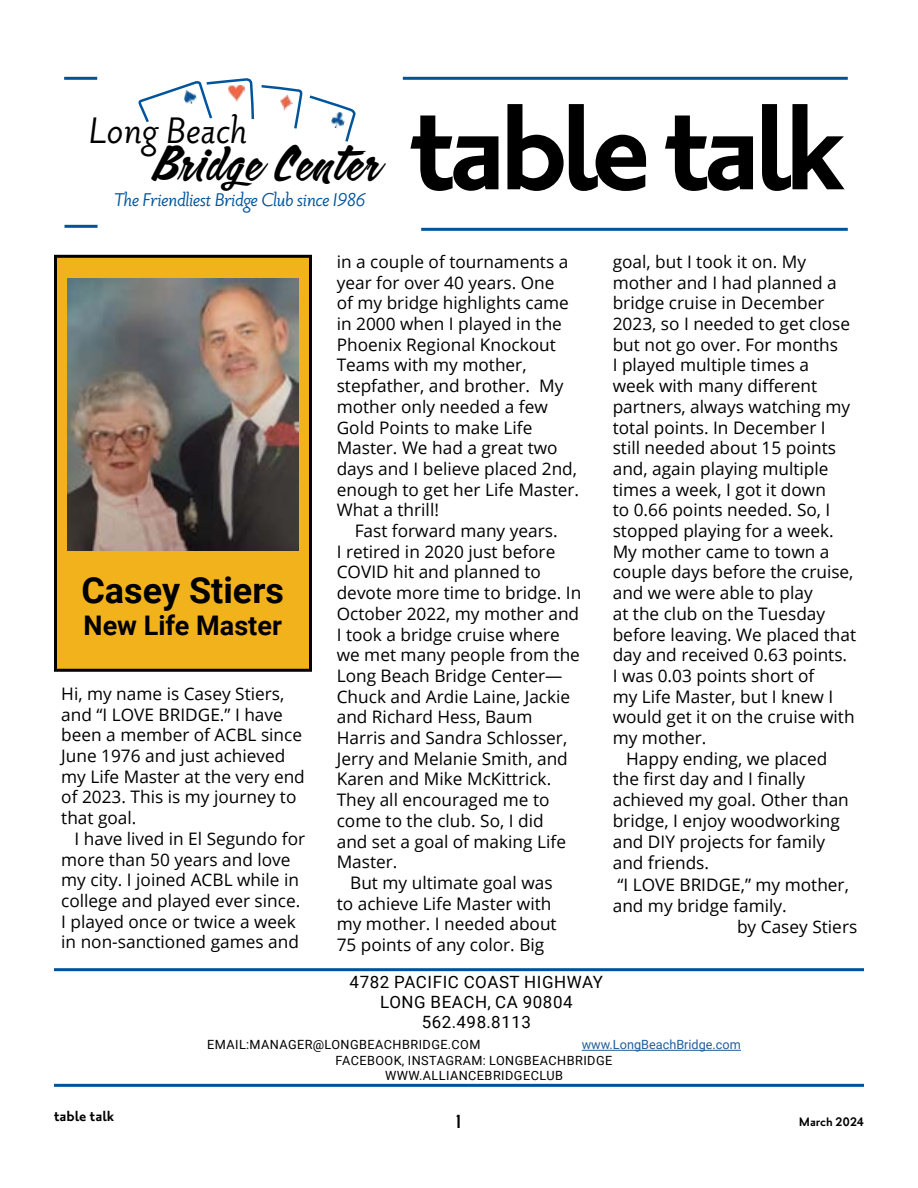
<style>
.page{position:relative;width:918px;height:1188px;background:#fff}
.page>*{position:absolute;margin:0;border:0;box-sizing:border-box;transform-origin:0 0}
.t1{font:700 150px "Priori Sans OT";letter-spacing:-.05em;color:#000}
.t2{font:45px "Calgary Script OT";letter-spacing:.05em;color:#000}
.t3{font:italic 45px "Priori Sans OT";letter-spacing:-.005em;color:#000}
.t4{font:700 36px "Roboto";color:#000}
.t5{font:700 27px "Roboto";color:#000}
.t6{font:italic 22.5px "Priori Sans OT";letter-spacing:-.025em;color:#00549b}
.t7{font:700 18px "Priori Sans OT";color:#000}
.t8{font:18px "Autogate Sans";color:#000}
.t9{font:17.25px/20.7px "Open Sans";color:#000}
.t10{font:16.95px/20.2px "Roboto";letter-spacing:.035em;color:#000;text-align:center}
.t11{font:700 15px "Priori Sans OT";color:#000}
.t12{font:12.75px/15.3px "Roboto";letter-spacing:.035em;color:#000;text-align:center}
.t13{font:12.75px "Roboto";color:#215e9e}
.s1{font-size:18px}
</style>
<div class="page">
<hr style="left:421px;top:228px;width:427px;height:3px;background:#00539b">
<hr style="left:403px;top:77px;width:445px;height:3px;background:#00539b">
<hr style="left:64px;top:77px;width:33px;height:3px;background:#00539b">
<hr style="left:54px;top:968px;width:810px;height:3px;background:#00539b">
<hr style="left:54px;top:1084px;width:810px;height:3px;background:#00539b">
<svg style="left:138px;top:78px;width:218px;height:64px"></svg>
<hr style="left:64px;top:225px;width:34px;height:3px;background:#00539b">
<hr style="left:582px;top:1050px;width:159px;height:1px;background:#215e9e">
<div style="left:56px;top:256px;width:254px;height:414px;background:#f2b21c"></div>
<div style="left:54px;top:255px;width:258px;height:417px;border:3px solid #000"></div>
<img style="left:67px;top:279px;width:232px;height:272px">
<h2 class="t3" style="left:89px;top:107px;width:161px">Long Beach</h2>
<h2 class="t2" style="left:152px;top:134px;width:228px">Bridge Center</h2>
<h3 class="t6" style="left:114px;top:188px;width:254px">The Friendliest Bridge Club since 1986</h3>
<h1 class="t1" style="left:411px;top:68px;width:436px">table talk</h1>
<h3 class="t4" style="left:81px;top:565px;width:204px">Casey Stiers</h3>
<h3 class="t5" style="left:84px;top:607px;width:200px">New Life Master</h3>
<p class="t9" style="left:61px;top:683px;width:245px">Hi, my name is Casey Stiers, and “I LOVE BRIDGE.” I have been a member of ACBL since<br>June 1976 and just achieved my Life Master at the very end of 2023. This is my journey to that goal.</p>
<p class="t9" style="left:61px;top:828px;width:245px;text-indent:13px">I have lived in El Segundo for more than 50 years and love my city. I joined ACBL while in college and played ever since.<br>I played once or twice a week in non-sanctioned games and</p>
<p class="t9" style="left:337px;top:251px;width:244px">in a couple of tournaments a year for over 40 years. One<br>of my bridge highlights came in 2000 when I played in the<br>Phoenix Regional Knockout<br>Teams with my mother, stepfather, and brother. My mother only needed a few<br>Gold Points to make Life<br>Master. We had a great two days and I believe placed 2nd, enough to get her Life Master.<br>What a thrill!</p>
<p class="t9" style="left:355px;top:520px;width:204px">Fast forward many years.</p>
<p class="t9" style="left:337px;top:541px;width:220px">I retired in 2020 just before</p>
<p class="t9" style="left:337px;top:561px;width:206px">COVID hit and planned to</p>
<p class="t9" style="left:337px;top:582px;width:246px">devote more time to bridge. In</p>
<p class="t9" style="left:337px;top:603px;width:244px">October 2022, my mother and</p>
<p class="t9" style="left:337px;top:624px;width:225px">I took a bridge cruise where</p>
<p class="t9" style="left:337px;top:644px;width:245px">we met many people from the</p>
<p class="t9" style="left:337px;top:665px;width:227px">Long Beach Bridge Center—</p>
<p class="t9" style="left:337px;top:686px;width:235px">Chuck and Ardie Laine, Jackie</p>
<p class="t9" style="left:337px;top:706px;width:197px">and Richard Hess, Baum</p>
<p class="t9" style="left:337px;top:727px;width:232px">Harris and Sandra Schlosser,</p>
<p class="t9" style="left:337px;top:748px;width:233px">Jerry and Melanie Smith, and</p>
<p class="t9" style="left:337px;top:768px;width:216px">Karen and Mike McKittrick.</p>
<p class="t9" style="left:337px;top:789px;width:214px">They all encouraged me to</p>
<p class="t9" style="left:337px;top:810px;width:208px">come to the club. So, I did</p>
<p class="t9" style="left:337px;top:831px;width:231px">and set a goal of making Life</p>
<p class="t9" style="left:337px;top:851px;width:62px">Master.</p>
<p class="t9" style="left:350px;top:872px;width:204px">But my ultimate goal was</p>
<p class="t9" style="left:337px;top:893px;width:216px">to achieve Life Master with</p>
<p class="t9" style="left:337px;top:913px;width:221px">my mother. I needed about</p>
<p class="t9" style="left:337px;top:934px;width:209px">75 points of any color. Big</p>
<p class="t10" style="left:350px;top:971px;width:255px">4782 PACIFIC COAST HIGHWAY<br>LONG BEACH, CA 90804<br>562.498.8113</p>
<p class="t9" style="left:613px;top:251px;width:195px">goal, but I took it on. My</p>
<p class="t9" style="left:613px;top:272px;width:226px">mother and I had planned a</p>
<p class="t9" style="left:613px;top:292px;width:213px">bridge cruise in December</p>
<p class="t9" style="left:613px;top:313px;width:239px">2023, so I needed to get close</p>
<p class="t9" style="left:613px;top:334px;width:227px">but not go over. For months</p>
<p class="t9" style="left:613px;top:354px;width:198px">I played multiple times a</p>
<p class="t9" style="left:613px;top:375px;width:206px">week with many different</p>
<p class="t9" style="left:613px;top:396px;width:239px">partners, always watching my</p>
<p class="t9" style="left:613px;top:417px;width:215px">total points. In December I</p>
<p class="t9" style="left:613px;top:437px;width:225px">still needed about 15 points</p>
<p class="t9" style="left:613px;top:458px;width:217px">and, again playing multiple</p>
<p class="t9" style="left:613px;top:479px;width:215px">times a week, I got it down</p>
<p class="t9" style="left:613px;top:499px;width:219px">to 0.66 points needed. So, I</p>
<p class="t9" style="left:613px;top:520px;width:223px">stopped playing for a week.</p>
<p class="t9" style="left:613px;top:541px;width:218px">My mother came to town a</p>
<p class="t9" style="left:613px;top:561px;width:242px">couple days before the cruise,</p>
<p class="t9" style="left:613px;top:582px;width:202px">and we were able to play</p>
<p class="t9" style="left:613px;top:603px;width:214px">at the club on the Tuesday</p>
<p class="t9" style="left:613px;top:624px;width:245px">before leaving. We placed that</p>
<p class="t9" style="left:613px;top:644px;width:236px">day and received 0.63 points.</p>
<p class="t9" style="left:613px;top:665px;width:203px">I was 0.03 points short of</p>
<p class="t9" style="left:613px;top:686px;width:222px">my Life Master, but I knew I</p>
<p class="t9" style="left:613px;top:706px;width:243px">would get it on the cruise with</p>
<p class="t9" style="left:613px;top:727px;width:95px">my mother.</p>
<p class="t9" style="left:626px;top:748px;width:203px">Happy ending, we placed</p>
<p class="t9" style="left:613px;top:768px;width:194px">the first day and I finally</p>
<p class="t9" style="left:613px;top:789px;width:238px">achieved my goal. Other than</p>
<p class="t9" style="left:613px;top:810px;width:229px">bridge, I enjoy woodworking</p>
<p class="t9" style="left:613px;top:831px;width:214px">and DIY projects for family</p>
<p class="t9" style="left:613px;top:852px;width:98px">and <span class="s1">f</span>riends.</p>
<p class="t9" style="left:617px;top:874px;width:233px">“I LOVE BRIDGE,” my mother,</p>
<p class="t9" style="left:613px;top:895px;width:176px">and my bridge family.</p>
<p class="t9" style="left:737px;top:916px;width:122px">by Casey Stiers</p>
<p class="t7" style="left:54px;top:1106px;width:62px">table talk</p>
<p class="t12" style="left:207px;top:1037px;width:275px">EMAIL:MANAGER@LONGBEACHBRIDGE.COM</p>
<p class="t13" style="left:582px;top:1036px;width:161px">www.LongBeachBridge.com</p>
<p class="t12" style="left:336px;top:1052px;width:278px">FACEBOOK, INSTAGRAM: LONGBEACHBRIDGE<br>WWW.ALLIANCEBRIDGECLUB</p>
<p class="t8" style="left:457px;top:1111px;width:6px">1</p>
<p class="t11" style="left:799px;top:1113px;width:67px">March 2024</p>
</div>
